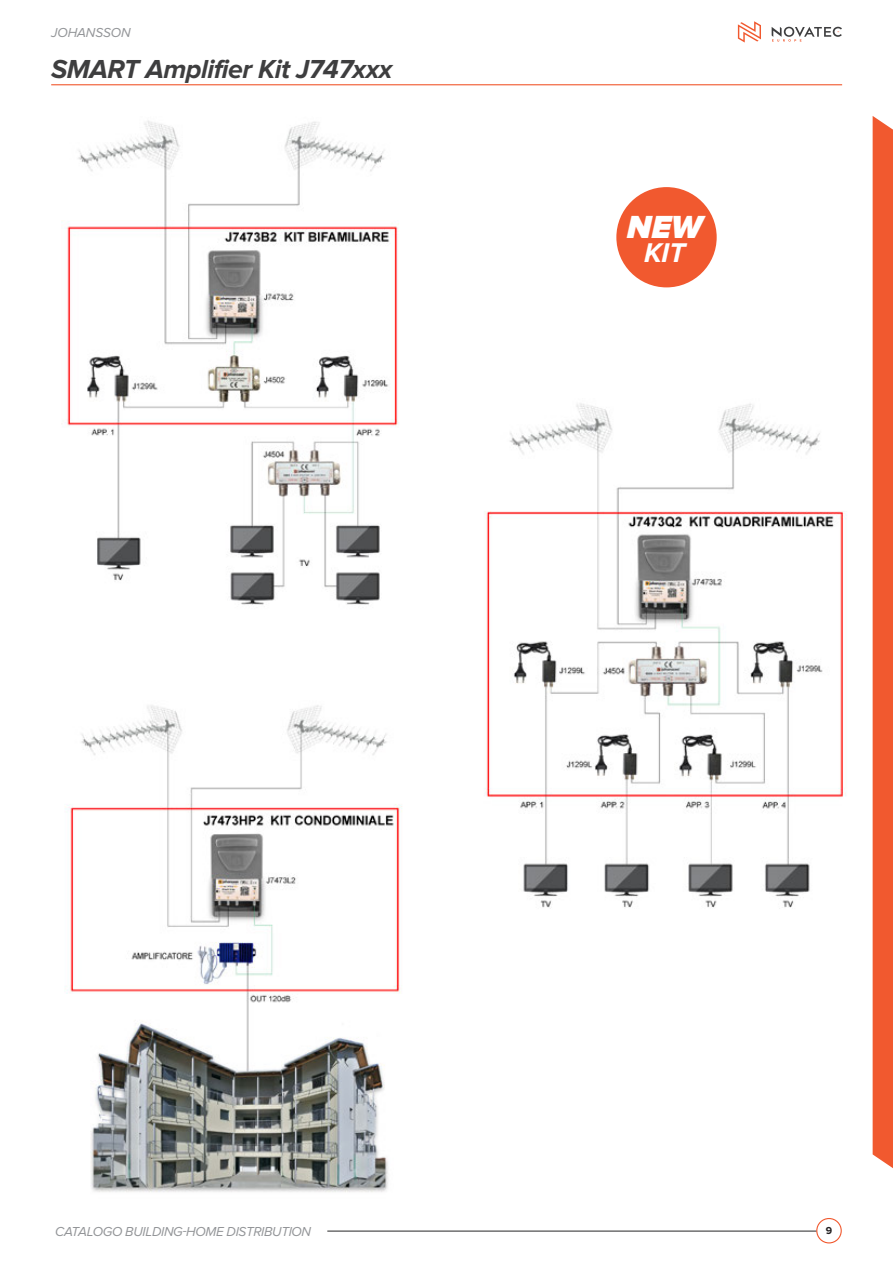
<style>
.page{position:relative;width:893px;height:1263px;background:#fff}
.page>*{position:absolute;margin:0;border:0;box-sizing:border-box;transform-origin:0 0}
.Article_18pt{font:italic 900 33.15px "Proxima Nova";color:#fff}
.Article_18pt-2{font:italic 700 28.05px "Proxima Nova";color:#fff}
.Article_18pt-3{font:italic 700 27px "Proxima Nova";letter-spacing:-.02em;color:#3e3e3f}
.Category_9pt{font:italic 13.5px "Proxima Nova";letter-spacing:-.025em;color:#939598}
.t1{font:700 10.5px "Proxima Nova";color:#231f20}
</style>
<div class="page">
<svg style="left:738px;top:21px;width:23px;height:22px"></svg>
<svg style="left:772px;top:27px;width:70px;height:15px"></svg>
<hr style="left:327px;top:1230px;width:490px;height:2px;background:#3e3e3f">
<div style="left:816px;top:1218px;width:26px;height:25px;border:1px solid #f1592f;border-radius:50%"></div>
<div style="left:873px;top:116px;width:20px;height:1052px;background:#f1592f"></div>
<img style="left:484px;top:403px;width:363px;height:506px">
<hr style="left:51px;top:84px;width:791px;height:1px;background:#f1592f">
<img style="left:62px;top:120px;width:337px;height:485px">
<div style="left:616px;top:187px;width:101px;height:100px;background:#f1592f;border-radius:50%"></div>
<img style="left:66px;top:705px;width:336px;height:487px">
<p class="Category_9pt" style="left:51px;top:25px;width:81px">JOHANSSON</p>
<p class="Article_18pt-3" style="left:51px;top:54px;width:343px">SMART Amplifier Kit J747xxx</p>
<p class="Article_18pt" style="left:627px;top:208px;width:77px">NEW</p>
<p class="Article_18pt-2" style="left:644px;top:237px;width:43px">KIT</p>
<p class="Category_9pt" style="left:55px;top:1223px;width:257px">CATALOGO BUILDING-HOME DISTRIBUTION</p>
<p class="t1" style="left:826px;top:1224px;width:8px">9</p>
</div>
